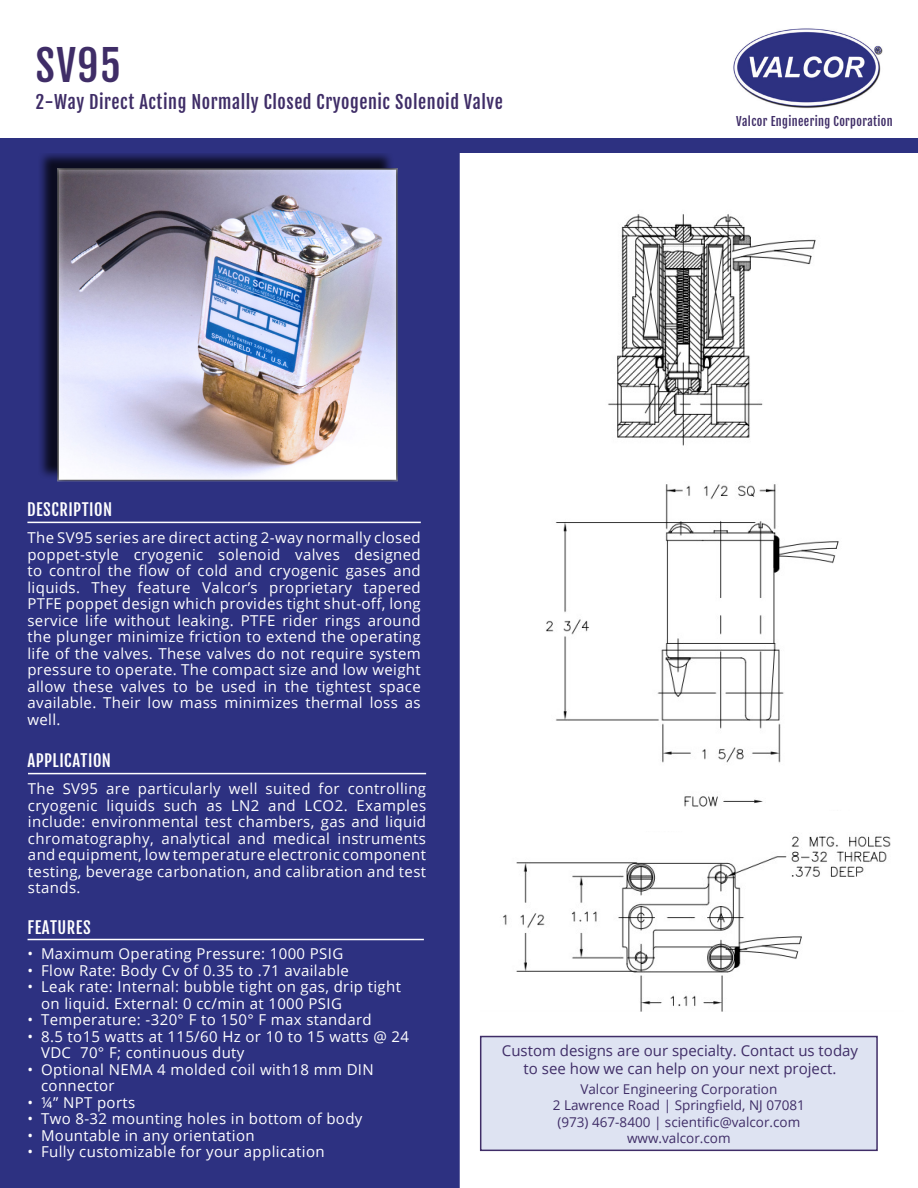
<style>
.page{position:relative;width:918px;height:1188px;background:#fff}
.page>*{position:absolute;margin:0;border:0;box-sizing:border-box;transform-origin:0 0}
.Main_Head{font:42px "Fjalla One";color:#3f2d67}
.Subheading{font:18px "Fjalla One";letter-spacing:.03em;color:#3f2d67}
.Desc_Feat_App_HEADER{font:16.5px "Fjalla One";letter-spacing:.03em;color:#fff}
.Grey_bar_HEADER{font:15px/16.5px "Open Sans";letter-spacing:.025em;color:#fff}
.Desc_Feat_App_HEADER-2{font:15px "Open Sans";color:#3f2d67}
.Desc_Feat_App_HEADER-3{font:13.5px "Open Sans";color:#3f2d67}
.Tan_Header_TEXT{font:12px "Fjalla One";letter-spacing:.03em;color:#3f2d67}
</style>
<div class="page">
<div style="left:0;top:153px;width:460px;height:1035px;background:#2d3181"></div>
<div style="left:38px;top:150px;width:357px;height:330px;background:#000;opacity:.75"></div>
<div style="left:57px;top:167px;width:342px;height:315px;background:#fff;opacity:.75"></div>
<img style="left:733px;top:28px;width:150px;height:81px">
<div style="left:0;top:138px;width:918px;height:15px;background:#2d3181"></div>
<img style="left:546px;top:484px;width:293px;height:323px">
<img style="left:503px;top:836px;width:388px;height:176px">
<img style="left:608px;top:214px;width:208px;height:232px">
<hr style="left:27px;top:522px;width:394px;height:1px;background:#fff">
<hr style="left:28px;top:939px;width:396px;height:1px;background:#fff">
<div style="left:480px;top:1036px;width:398px;height:115px;background:#dee3f2;border:2px solid #3f2d67"></div>
<hr style="left:28px;top:773px;width:398px;height:1px;background:#fff">
<h1 class="Main_Head" style="left:36px;top:39px;width:87px">SV95</h1>
<h2 class="Subheading" style="left:36px;top:91px;width:469px">2-Way Direct Acting Normally Closed Cryogenic Solenoid Valve</h2>
<h3 class="Desc_Feat_App_HEADER" style="left:27px;top:499px;width:87px">DESCRIPTION</h3>
<h4 class="Grey_bar_HEADER" style="left:27px;top:529px;width:395px;text-align:justify">The SV95 series are direct acting 2-way normally closed poppet-style cryogenic solenoid valves designed to control the flow of cold and cryogenic gases and liquids. They feature Valcor’s proprietary tapered PTFE poppet design which provides tight shut-off, long service life without leaking. PTFE rider rings around the plunger minimize friction to extend the operating life of the valves. These valves do not require system pressure to operate. The compact size and low weight allow these valves to be used in the tightest space available. Their low mass minimizes thermal loss as well.</h4>
<h3 class="Desc_Feat_App_HEADER" style="left:28px;top:750px;width:85px">APPLICATION</h3>
<h4 class="Grey_bar_HEADER" style="left:28px;top:780px;width:400px;text-align:justify">The SV95 are particularly well suited for controlling cryogenic liquids such as LN2 and LCO2. Examples include: environmental test chambers, gas and liquid chromatography, analytical and medical instruments and equipment, low temperature electronic component testing, beverage carbonation, and calibration and test stands.</h4>
<h2 class="Tan_Header_TEXT" style="left:736px;top:114px;width:158px">Valcor Engineering Corporation</h2>
<h3 class="Desc_Feat_App_HEADER" style="left:28px;top:917px;width:65px">FEATURES</h3>
<p class="Grey_bar_HEADER" style="left:28px;top:945px;width:317px">• Maximum Operating Pressure: 1000 PSIG</p>
<p class="Grey_bar_HEADER" style="left:28px;top:962px;width:323px">• Flow Rate: Body Cv of 0.35 to .71 available</p>
<p class="Grey_bar_HEADER" style="left:41px;top:978px;width:362px;text-indent:-14px">• Leak rate: Internal: bubble tight on gas, drip tight on liquid. External: 0 cc/min at 1000 PSIG</p>
<p class="Grey_bar_HEADER" style="left:28px;top:1011px;width:346px">• Temperature: -320° F to 150° F max standard</p>
<p class="Grey_bar_HEADER" style="left:41px;top:1028px;width:369px;text-indent:-14px">• 8.5 to15 watts at 115/60 Hz or 10 to 15 watts @ 24<br>VDC 70° F; continuous duty</p>
<p class="Grey_bar_HEADER" style="left:41px;top:1061px;width:334px;text-indent:-14px">• Optional NEMA 4 molded coil with18 mm DIN connector</p>
<p class="Grey_bar_HEADER" style="left:28px;top:1094px;width:109px">• ¼” NPT ports</p>
<p class="Grey_bar_HEADER" style="left:28px;top:1110px;width:336px">• Two 8-32 mounting holes in bottom of body</p>
<p class="Grey_bar_HEADER" style="left:28px;top:1127px;width:229px">• Mountable in any orientation</p>
<p class="Grey_bar_HEADER" style="left:28px;top:1143px;width:299px">• Fully customizable for your application</p>
<h3 class="Desc_Feat_App_HEADER-2" style="left:502px;top:1041px;width:358px">Custom designs are our specialty. Contact us today</h3>
<h3 class="Desc_Feat_App_HEADER-2" style="left:524px;top:1059px;width:314px">to see how we can help on your next project.</h3>
<h3 class="Desc_Feat_App_HEADER-3" style="left:580px;top:1080px;width:198px">Valcor Engineering Corporation</h3>
<h3 class="Desc_Feat_App_HEADER-3" style="left:553px;top:1096px;width:254px">2 Lawrence Road | Springfield, NJ 07081</h3>
<h3 class="Desc_Feat_App_HEADER-3" style="left:557px;top:1112px;width:244px">(973) 467-8400 | scientific@valcor.com</h3>
<h3 class="Desc_Feat_App_HEADER-3" style="left:627px;top:1129px;width:105px">www.valcor.com</h3>
</div>
